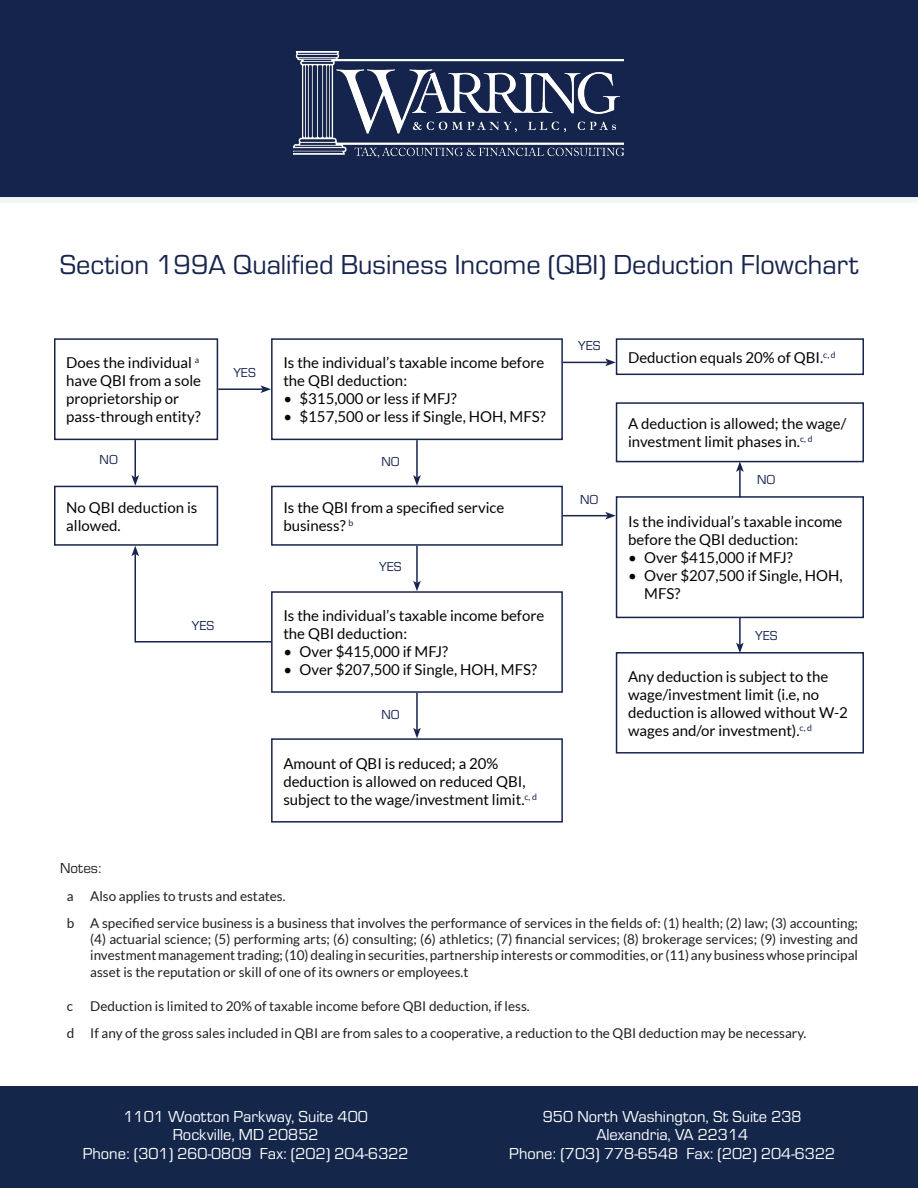
<style>
.page{position:relative;width:918px;height:1188px;background:#fff}
.page>*{position:absolute;margin:0;border:0;box-sizing:border-box;transform-origin:0 0}
.t1{font:28.5px "Eurostile";color:#17244d}
.t2{font:16.5px "Eurostile";color:#fff}
.t3{font:15px/18px "Lato";color:#040503}
.t4{font:15px "Eurostile";letter-spacing:.01em;color:#231f20}
.t5{font:13.5px/16.2px "Lato";color:#231f20;text-align:justify}
.t6{font:13.5px "Eurostile";color:#17244d}
.t7{font:13.5px "Eurostile";color:#15244c}
</style>
<div class="page">
<div style="left:0;top:1086px;width:918px;height:102px;background:#15264b"></div>
<div style="left:0;top:0;width:918px;height:203px;background:#15244c"></div>
<div style="left:54px;top:338px;width:164px;height:102px;border:2px solid #17244d"></div>
<div style="left:54px;top:486px;width:164px;height:60px;border:2px solid #17244d"></div>
<div style="left:271px;top:486px;width:292px;height:60px;border:2px solid #17244d"></div>
<div style="left:271px;top:338px;width:292px;height:102px;border:2px solid #17244d"></div>
<div style="left:616px;top:338px;width:248px;height:37px;border:2px solid #17244d"></div>
<div style="left:616px;top:402px;width:248px;height:60px;border:2px solid #17244d"></div>
<div style="left:616px;top:496px;width:248px;height:122px;border:2px solid #17244d"></div>
<div style="left:616px;top:652px;width:248px;height:102px;border:2px solid #17244d"></div>
<div style="left:271px;top:591px;width:292px;height:102px;border:2px solid #17244d"></div>
<div style="left:271px;top:738px;width:292px;height:85px;border:2px solid #17244d"></div>
<hr style="left:416px;top:440px;width:2px;height:38px;background:#17244d">
<svg style="left:413px;top:475px;width:8px;height:11px"></svg>
<hr style="left:739px;top:617px;width:2px;height:28px;background:#17244d">
<svg style="left:736px;top:643px;width:8px;height:10px"></svg>
<hr style="left:739px;top:470px;width:2px;height:28px;background:#17244d">
<svg style="left:736px;top:461px;width:8px;height:11px"></svg>
<hr style="left:135px;top:440px;width:1px;height:38px;background:#17244d">
<svg style="left:131px;top:475px;width:8px;height:11px"></svg>
<hr style="left:218px;top:388px;width:45px;height:2px;background:#17244d">
<svg style="left:261px;top:385px;width:10px;height:8px"></svg>
<hr style="left:563px;top:362px;width:45px;height:1px;background:#17244d">
<svg style="left:605px;top:359px;width:11px;height:7px"></svg>
<hr style="left:563px;top:515px;width:45px;height:1px;background:#17244d">
<svg style="left:605px;top:512px;width:11px;height:8px"></svg>
<hr style="left:135px;top:554px;width:1px;height:89px;background:#17244d">
<svg style="left:131px;top:546px;width:8px;height:10px"></svg>
<hr style="left:135px;top:641px;width:136px;height:2px;background:#17244d">
<hr style="left:416px;top:546px;width:2px;height:37px;background:#17244d">
<svg style="left:413px;top:581px;width:8px;height:10px"></svg>
<hr style="left:416px;top:693px;width:2px;height:37px;background:#17244d">
<svg style="left:413px;top:728px;width:8px;height:10px"></svg>
<img style="left:294px;top:52px;width:329px;height:105px">
<p class="t1" style="left:60px;top:245px;width:800px">Section 199A Qualified Business Income (QBI) Deduction Flowchart</p>
<p class="t3" style="left:66px;top:354px;width:136px">Does the individual <sup>a </sup>have QBI from a sole proprietorship or pass-through entity?</p>
<p class="t6" style="left:233px;top:364px;width:24px">YES</p>
<p class="t3" style="left:283px;top:354px;width:262px">Is the individual’s taxable income before the QBI deduction:</p>
<p class="t3" style="left:283px;top:390px;width:175px">• $315,000 or less if MFJ?</p>
<p class="t3" style="left:283px;top:408px;width:264px">• $157,500 or less if Single, HOH, MFS?</p>
<p class="t6" style="left:100px;top:451px;width:20px">NO</p>
<p class="t6" style="left:381px;top:452px;width:20px">NO</p>
<p class="t3" style="left:66px;top:498px;width:133px">No QBI deduction is allowed.</p>
<p class="t3" style="left:283px;top:498px;width:223px">Is the QBI from a specified service business? <sup>b</sup></p>
<p class="t6" style="left:192px;top:616px;width:24px">YES</p>
<p class="t6" style="left:379px;top:558px;width:24px">YES</p>
<p class="t3" style="left:283px;top:607px;width:262px">Is the individual’s taxable income before the QBI deduction:</p>
<p class="t3" style="left:283px;top:643px;width:166px">• Over $415,000 if MFJ?</p>
<p class="t3" style="left:283px;top:661px;width:255px">• Over $207,500 if Single, HOH, MFS?</p>
<p class="t6" style="left:381px;top:705px;width:20px">NO</p>
<p class="t3" style="left:283px;top:754px;width:255px">Amount of QBI is reduced; a 20% deduction is allowed on reduced QBI, subject to the wage/investment limit.<sup>c,</sup> <sup>d</sup></p>
<p class="t7" style="left:578px;top:337px;width:24px">YES</p>
<p class="t6" style="left:580px;top:490px;width:20px">NO</p>
<p class="t3" style="left:628px;top:348px;width:209px">Deduction equals 20% of QBI.<sup>c,</sup> <sup>d</sup></p>
<p class="t3" style="left:628px;top:415px;width:220px">A deduction is allowed; the wage/ investment limit phases in.<sup>c,</sup> <sup>d</sup></p>
<p class="t6" style="left:757px;top:470px;width:20px">NO</p>
<p class="t3" style="left:628px;top:513px;width:216px">Is the individual’s taxable income before the QBI deduction:</p>
<p class="t3" style="left:628px;top:549px;width:166px">• Over $415,000 if MFJ?</p>
<p class="t3" style="left:644px;top:567px;width:200px;text-indent:-16px">• Over $207,500 if Single, HOH,<br>MFS?</p>
<p class="t6" style="left:755px;top:626px;width:24px">YES</p>
<p class="t3" style="left:628px;top:667px;width:221px">Any deduction is subject to the wage/investment limit (i.e, no deduction is allowed without W-2 wages and/or investment).<sup>c,</sup> <sup>d</sup></p>
<p class="t4" style="left:60px;top:858px;width:43px">Notes:</p>
<p class="t5" style="left:67px;top:888px;width:8px">a</p>
<p class="t5" style="left:90px;top:888px;width:197px">Also applies to trusts and estates.</p>
<p class="t5" style="left:67px;top:915px;width:9px">b</p>
<p class="t5" style="left:90px;top:915px;width:769px">A specified service business is a business that involves the performance of services in the fields of: (1) health; (2) law; (3) accounting; (4) actuarial science; (5) performing arts; (6) consulting; (6) athletics; (7) financial services; (8) brokerage services; (9) investing and investment management trading; (10) dealing in securities, partnership interests or commodities, or (11) any business whose principal asset is the reputation or skill of one of its owners or employees.t</p>
<p class="t5" style="left:67px;top:998px;width:8px">c</p>
<p class="t5" style="left:90px;top:998px;width:441px">Deduction is limited to 20% of taxable income before QBI deduction, if less.</p>
<p class="t5" style="left:67px;top:1025px;width:9px">d</p>
<p class="t5" style="left:90px;top:1025px;width:718px">If any of the gross sales included in QBI are from sales to a cooperative, a reduction to the QBI deduction may be necessary.</p>
<p class="t2" style="left:123px;top:1105px;width:246px">1101 Wootton Parkway, Suite 400</p>
<p class="t2" style="left:173px;top:1124px;width:147px">Rockville, MD 20852</p>
<p class="t2" style="left:83px;top:1142px;width:328px">Phone: (301) 260-0809 Fax: (202) 204-6322</p>
<p class="t2" style="left:543px;top:1105px;width:260px">950 North Washington, St Suite 238</p>
<p class="t2" style="left:596px;top:1124px;width:153px">Alexandria, VA 22314</p>
<p class="t2" style="left:509px;top:1142px;width:328px">Phone: (703) 778-6548 Fax: (202) 204-6322</p>
</div>
